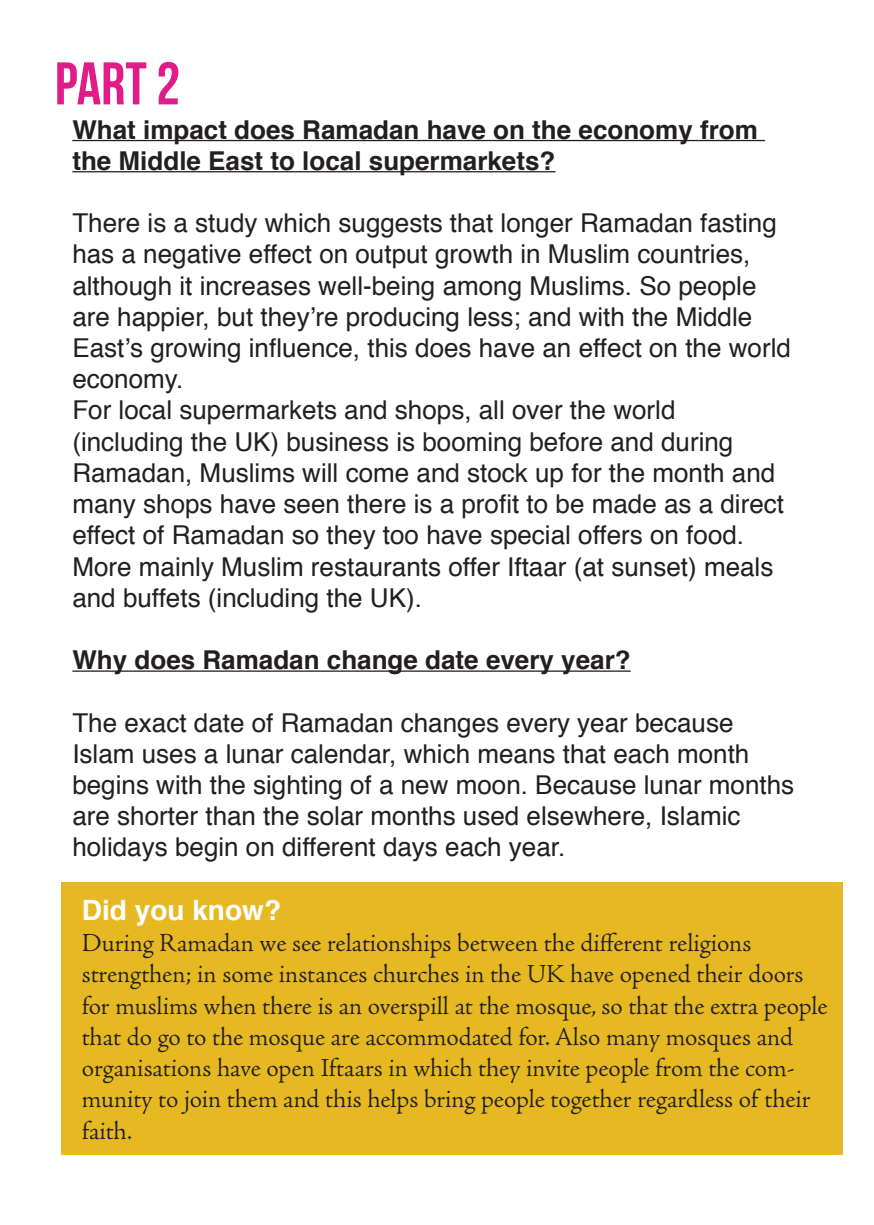
<style>
.page{position:relative;width:874px;height:1225px;background:#fff}
.page>*{position:absolute;margin:0;border:0;box-sizing:border-box;transform-origin:0 0}
.t1{font:60px "Bebas Neue";color:#e11b87}
.t2{font:700 28px "Helvetica";color:#fff}
.t3{font:26px/31.2px "Helvetica";color:#231f20}
.t4{font:300 26px/31.2px "Adobe Jenson Pro";letter-spacing:-.005em;color:#231f20}
.t5{font:700 26px/31.2px "Helvetica";color:#231f20}
</style>
<div class="page">
<hr style="left:72px;top:140px;width:692px;height:1px;background:#231f20">
<hr style="left:72px;top:171px;width:483px;height:1px;background:#231f20">
<hr style="left:72px;top:670px;width:558px;height:2px;background:#231f20">
<div style="left:61px;top:883px;width:780px;height:272px;background:#e6b923"></div>
<p class="t1" style="left:55px;top:50px;width:127px">Part 2</p>
<p class="t5" style="left:72px;top:112px;width:686px">What impact does Ramadan have on the economy from the Middle East to local supermarkets?</p>
<p class="t3" style="left:72px;top:207px;width:719px">There is a study which suggests that longer Ramadan fasting has a negative effect on output growth in Muslim countries, although it increases well-being among Muslims. So people are happier, but they’re producing less; and with the Middle East’s growing influence, this does have an effect on the world economy.</p>
<p class="t3" style="left:72px;top:394px;width:604px">For local supermarkets and shops, all over the world</p>
<p class="t3" style="left:72px;top:425px;width:713px">(including the UK) business is booming before and during Ramadan, Muslims will come and stock up for the month and many shops have seen there is a profit to be made as a direct effect of Ramadan so they too have special offers on food.<br>More mainly Muslim restaurants offer Iftaar (at sunset) meals and buffets (including the UK).</p>
<p class="t5" style="left:72px;top:643px;width:559px">Why does Ramadan change date every year?</p>
<p class="t3" style="left:72px;top:706px;width:723px">The exact date of Ramadan changes every year because Islam uses a lunar calendar, which means that each month begins with the sighting of a new moon. Because lunar months are shorter than the solar months used elsewhere, Islamic holidays begin on different days each year.</p>
<p class="t2" style="left:82px;top:885px;width:201px">Did you know?</p>
<p class="t4" style="left:82px;top:928px;width:747px">During Ramadan we see relationships between the different religions strengthen; in some instances churches in the UK have opened their doors for muslims when there is an overspill at the mosque, so that the extra people that do go to the mosque are accommodated for. Also many mosques and organisations have open Iftaars in which they invite people from the com&shy;munity to join them and this helps bring people together regardless of their faith.</p>
</div>
